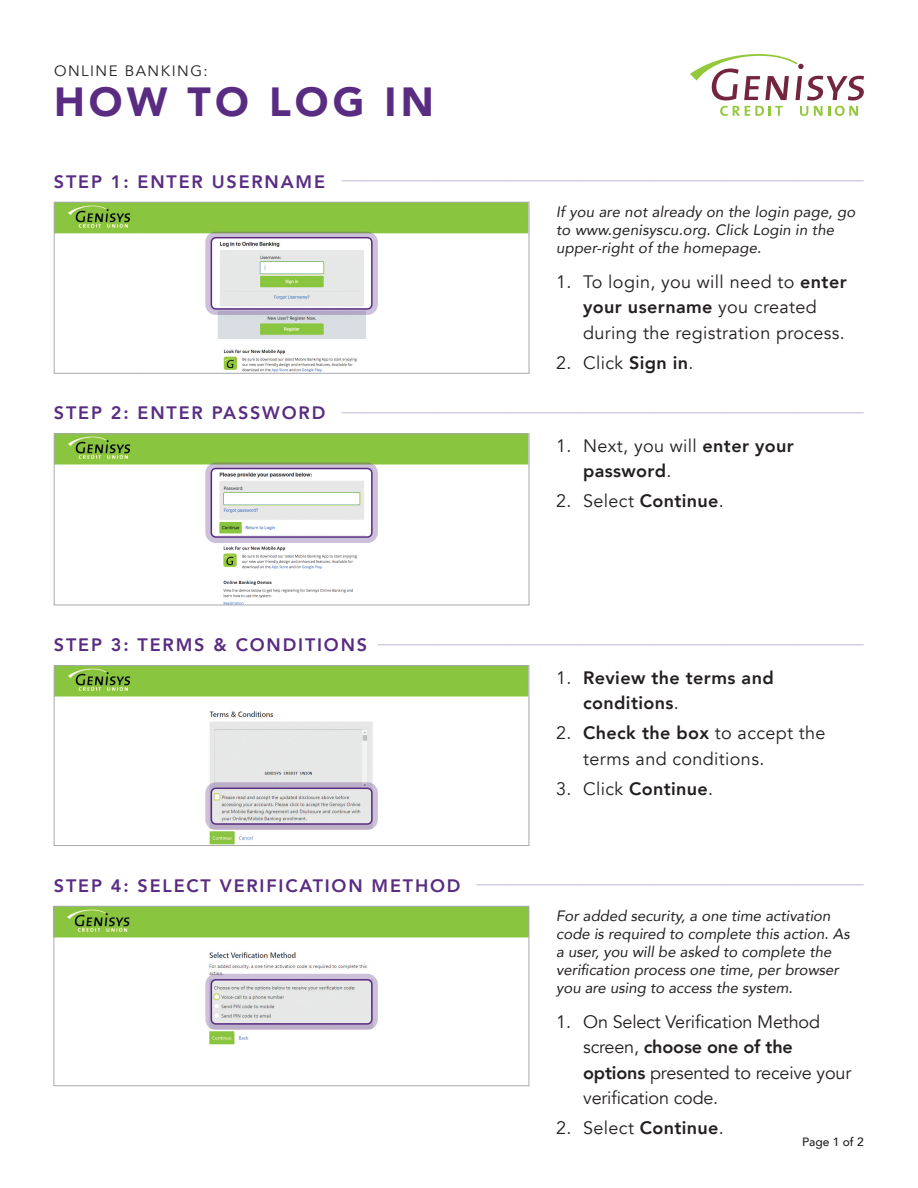
<style>
.page{position:relative;width:918px;height:1188px;background:#fff}
.page>*{position:absolute;margin:0;border:0;box-sizing:border-box;transform-origin:0 0}
.t1{font:900 40.65px "Avenir";letter-spacing:.1em;color:#592c82}
.t2{font:800 18px "Avenir";color:#bcadcd}
.t3{font:18px/25.5px "Avenir";letter-spacing:.02em;color:#231f20}
.t4{font:18px/25.5px "Avenir";letter-spacing:-.01em;color:#231f20}
.t5{font:800 18px "Avenir";letter-spacing:.1em;color:#592c82}
.t6{font:800 18px/25.5px "Avenir";letter-spacing:.02em;color:#231f20}
.t7{font:italic 15px/18px "Avenir";color:#231f20}
.t8{font:15px "Avenir";letter-spacing:.1em;color:#231f20}
.t9{font:500 12px "Avenir";color:#231f20}
.s1{font-weight:800}
.s2{font-weight:400}
</style>
<div class="page">
<svg style="left:720px;top:106px;width:63px;height:10px"></svg>
<svg style="left:800px;top:106px;width:8px;height:10px"></svg>
<svg style="left:814px;top:106px;width:44px;height:10px"></svg>
<svg style="left:690px;top:54px;width:174px;height:46px"></svg>
<img style="left:56px;top:204px;width:471px;height:30px">
<img style="left:217px;top:241px;width:149px;height:131px">
<div style="left:54px;top:202px;width:475px;height:172px;border:1px solid #a8a9ad"></div>
<div style="left:205px;top:232px;width:173px;height:83px;border:6px solid #592c82;border-radius:8px"></div>
<div style="left:211px;top:237px;width:162px;height:73px;border:2px solid #592c82;border-radius:4px"></div>
<img style="left:56px;top:436px;width:471px;height:29px">
<img style="left:219px;top:472px;width:145px;height:131px">
<div style="left:54px;top:434px;width:475px;height:171px;border:1px solid #a8a9ad"></div>
<div style="left:211px;top:468px;width:162px;height:70px;border:2px solid #592c82;border-radius:4px"></div>
<div style="left:205px;top:463px;width:173px;height:80px;border:6px solid #592c82;border-radius:8px"></div>
<img style="left:56px;top:667px;width:471px;height:177px">
<div style="left:54px;top:665px;width:475px;height:181px;border:1px solid #a8a9ad"></div>
<div style="left:211px;top:788px;width:162px;height:37px;border:2px solid #592c82;border-radius:4px"></div>
<div style="left:205px;top:782px;width:173px;height:48px;border:6px solid #592c82;border-radius:8px"></div>
<img style="left:56px;top:908px;width:471px;height:137px">
<div style="left:54px;top:906px;width:475px;height:180px;border:1px solid #a8a9ad"></div>
<div style="left:211px;top:979px;width:162px;height:46px;border:2px solid #592c82;border-radius:4px"></div>
<div style="left:205px;top:974px;width:173px;height:56px;border:6px solid #592c82;border-radius:8px"></div>
<p class="t8" style="left:54px;top:62px;width:155px">ONLINE BANKING:</p>
<p class="t1" style="left:54px;top:67px;width:381px">HOW TO LOG IN</p>
<p class="t5" style="left:54px;top:167px;width:273px">STEP 1: ENTER USERNAME</p>
<p class="t2" style="left:342px;top:159px;width:523px">__________________________________________________________</p>
<p class="t7" style="left:556px;top:203px;width:301px">If you are not already on the login page, go to www.genisyscu.org. Click Login in the upper-right of the homepage.</p>
<p class="t3" style="left:583px;top:269px;width:265px;text-indent:-27px">1. To login, you will need to <span class="s1">enter your username</span> you created during the registration process.</p>
<p class="t3" style="left:556px;top:350px;width:139px">2. Click <span class="s1">Sign in</span>.</p>
<p class="t5" style="left:54px;top:399px;width:273px">STEP 2: ENTER PASSWORD</p>
<p class="t2" style="left:342px;top:391px;width:523px">__________________________________________________________</p>
<p class="t6" style="left:583px;top:433px;width:212px;text-indent:-27px"><span class="s2">1. Next, you will</span> enter your password<span class="s2">.</span></p>
<p class="t3" style="left:556px;top:489px;width:169px">2. Select <span class="s1">Continue</span>.</p>
<p class="t5" style="left:54px;top:631px;width:315px">STEP 3: TERMS &amp; CONDITIONS</p>
<p class="t2" style="left:378px;top:623px;width:487px">______________________________________________________</p>
<p class="t6" style="left:583px;top:665px;width:192px;text-indent:-27px"><span class="s2">1.</span> Review the terms and conditions<span class="s2">.</span></p>
<p class="t3" style="left:583px;top:721px;width:244px;text-indent:-27px">2. <span class="s1">Check the box</span> to accept the terms and conditions.</p>
<p class="t3" style="left:556px;top:776px;width:159px">3. Click <span class="s1">Continue</span>.</p>
<p class="t5" style="left:54px;top:871px;width:408px">STEP 4: SELECT VERIFICATION METHOD</p>
<p class="t2" style="left:477px;top:863px;width:388px">___________________________________________</p>
<p class="t7" style="left:556px;top:907px;width:295px">For added security, a one time activation code is required to complete this action. As a user, you will be asked to complete the verification process one time, per browser you are using to access the system.</p>
<p class="t4" style="left:583px;top:1009px;width:270px;text-indent:-27px">1. On Select Verification Method screen, <span class="s1">choose one of the options</span> presented to receive your verification code.</p>
<p class="t3" style="left:556px;top:1115px;width:169px">2. Select <span class="s1">Continue</span>.</p>
<p class="t9" style="left:802px;top:1131px;width:63px">Page 1 of 2</p>
</div>
